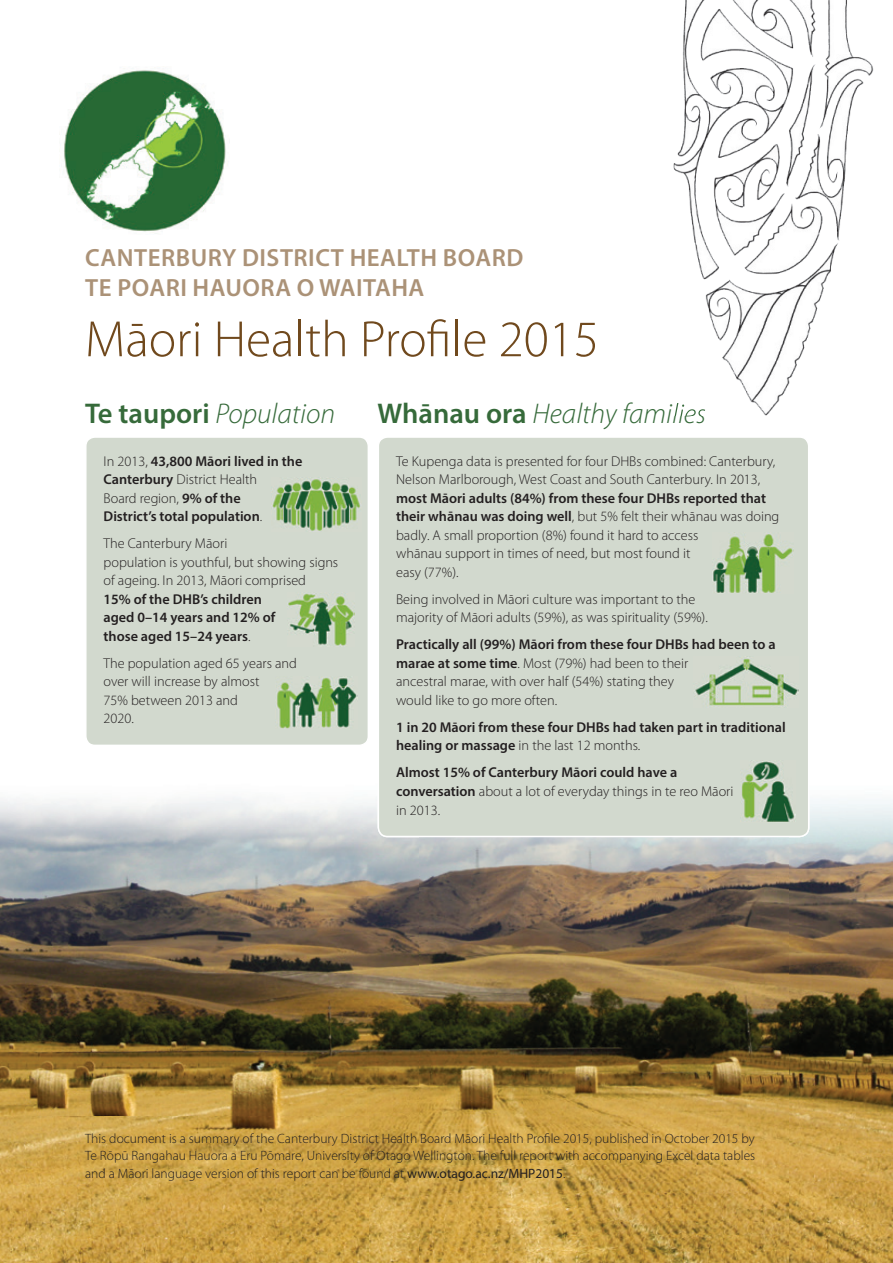
<style>
.page{position:relative;width:893px;height:1263px;background:#fff}
.page>*{position:absolute;margin:0;border:0;box-sizing:border-box;transform-origin:0 0}
.t1{font:300 51.45px "Myriad Pro";color:#70491d}
.t2{font:italic 300 28.65px "Myriad Pro";color:#366a3a}
.t3{font:600 24.9px/29.8px "Myriad Pro";letter-spacing:.02em;color:#ab9277}
.t4{font:300 14.25px/18.5px "Myriad Pro";color:#231f20}
.t5{font:600 14.25px/18.5px "Myriad Pro";color:#231f20}
.t6{font:300 13.5px/17.5px "Myriad Pro";color:#231f20;text-align:justify}
.s1{font-weight:600;font-style:normal}
.s2{font-weight:300}
.s3{font-weight:600}
.s4{font-weight:400}
</style>
<div class="page">
<img style="left:0;top:797px;width:420px;height:466px">
<img style="left:789px;top:800px;width:104px;height:463px">
<img style="left:420px;top:837px;width:369px;height:426px">
<img style="left:64px;top:70px;width:162px;height:164px">
<div style="left:378px;top:438px;width:431px;height:399px;background:#d2d9ce"></div>
<img style="left:712px;top:532px;width:82px;height:62px">
<img style="left:694px;top:657px;width:104px;height:50px">
<img style="left:741px;top:761px;width:54px;height:62px">
<div style="left:86px;top:438px;width:282px;height:307px;background:#d2d9ce"></div>
<img style="left:272px;top:477px;width:89px;height:54px">
<img style="left:288px;top:592px;width:67px;height:55px">
<img style="left:276px;top:676px;width:81px;height:53px">
<img style="left:674px;top:0;width:199px;height:416px">
<img style="left:674px;top:403px;width:31px;height:13px">
<h3 class="t3" style="left:85px;top:242px;width:440px">CANTERBURY DISTRICT HEALTH BOARD<br>TE POARI HAUORA O WAITAHA</h3>
<h1 class="t1" style="left:85px;top:311px;width:515px">Māori Health Profile 2015</h1>
<h2 class="t2" style="left:85px;top:399px;width:252px"><span class="s1">Te taupori</span> Population</h2>
<h2 class="t2" style="left:378px;top:399px;width:330px"><span class="s1">Whānau ora</span> Healthy families</h2>
<p class="t5" style="left:104px;top:451px;width:200px"><span class="s2">In 2013,</span> 43,800 Māori lived in the<br>Canterbury <span class="s2">District Health<br>Board region,</span> 9% of the<br>District’s total population<span class="s2">.</span></p>
<p class="t4" style="left:104px;top:534px;width:236px">The Canterbury Māori<br>population is youthful, but showing signs of ageing. In 2013, Māori comprised</p>
<p class="t5" style="left:104px;top:589px;width:173px">15% of the DHB’s children aged 0–14 years and 12% of those aged 15–24 years<span class="s2">.</span></p>
<p class="t4" style="left:104px;top:654px;width:195px">The population aged 65 years and over will increase by almost<br>75% between 2013 and<br>2020.</p>
<p class="t4" style="left:396px;top:452px;width:381px">Te Kupenga data is presented for four DHBs combined: Canterbury,<br>Nelson Marlborough, West Coast and South Canterbury. In 2013,</p>
<p class="t4" style="left:396px;top:489px;width:385px"><span class="s3">most Māori adults (84%) from these four DHBs reported that their whānau was doing well</span>, but 5% felt their whānau was doing badly. A small proportion (8%) found it hard to access<br>whānau support in times of need, but most found it<br>easy (77%).</p>
<p class="t4" style="left:396px;top:590px;width:313px">Being involved in Māori culture was important to the majority of Māori adults (59%), as was spirituality (59%).</p>
<p class="t4" style="left:396px;top:635px;width:381px"><span class="s3">Practically all (99%) Māori from these four DHBs had been to a marae at some time</span>. Most (79%) had been to their<br>ancestral marae, with over half (54%) stating they<br>would like to go more often.</p>
<p class="t5" style="left:396px;top:717px;width:391px">1 in 20 Māori from these four DHBs had taken part in traditional healing or massage <span class="s2">in the last 12 months.</span></p>
<p class="t5" style="left:396px;top:763px;width:339px">Almost 15% of Canterbury Māori could have a conversation <span class="s2">about a lot of everyday things in te reo Māori in 2013.</span></p>
<p class="t6" style="left:85px;top:1130px;width:672px">This document is a summary of the Canterbury District Health Board Māori Health Profile 2015, published in October 2015 by Te Rōpū Rangahau Hauora a Eru Pōmare, University of Otago Wellington. The full report with accompanying Excel data tables and a Māori language version of this report can be found at <span class="s4">www.otago.ac.nz/MHP2015</span>.</p>
</div>
